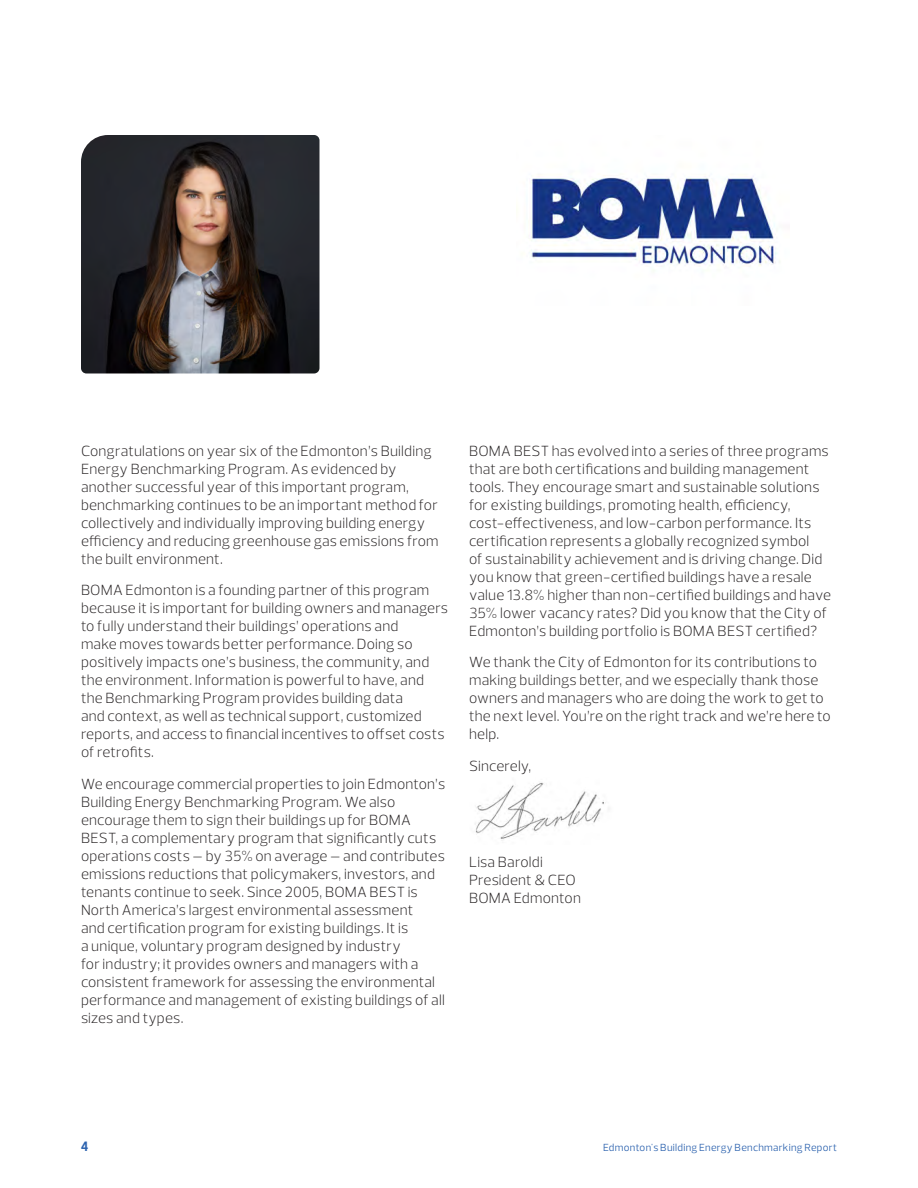
<style>
.page{position:relative;width:918px;height:1188px;background:#fff}
.page>*{position:absolute;margin:0;border:0;box-sizing:border-box;transform-origin:0 0}
.Body{font:300 15px/18px "Prelo";letter-spacing:.01em;color:#231f20}
.t1{font:700 13.5px "TT Supermolot Condensed";color:#2d63af}
.t2{font:10.5px "Prelo";letter-spacing:.025em;color:#2d63af}
</style>
<div class="page">
<img style="left:81px;top:135px;width:239px;height:238px">
<img style="left:475px;top:782px;width:129px;height:59px">
<img style="left:531px;top:175px;width:249px;height:96px">
<p class="Body" style="left:81px;top:442px;width:359px">Congratulations on year six of the Edmonton’s Building Energy Benchmarking Program. As evidenced by another successful year of this important program, benchmarking continues to be an important method for collectively and individually improving building energy efficiency and reducing greenhouse gas emissions from the built environment.</p>
<p class="Body" style="left:81px;top:581px;width:369px">BOMA Edmonton is a founding partner of this program because it is important for building owners and managers to fully understand their buildings’ operations and<br>make moves towards better performance. Doing so positively impacts one’s business, the community, and the environment. Information is powerful to have, and the Benchmarking Program provides building data<br>and context, as well as technical support, customized reports, and access to financial incentives to offset costs of retrofits.</p>
<p class="Body" style="left:81px;top:775px;width:366px">We encourage commercial properties to join Edmonton’s Building Energy Benchmarking Program. We also encourage them to sign their buildings up for BOMA BEST, a complementary program that significantly cuts operations costs – by 35% on average – and contributes emissions reductions that policymakers, investors, and tenants continue to seek. Since 2005, BOMA BEST is North America’s largest environmental assessment<br>and certification program for existing buildings. It is<br>a unique, voluntary program designed by industry<br>for industry; it provides owners and managers with a consistent framework for assessing the environmental performance and management of existing buildings of all sizes and types.</p>
<p class="Body" style="left:469px;top:442px;width:363px">BOMA BEST has evolved into a series of three programs that are both certifications and building management tools. They encourage smart and sustainable solutions for existing buildings, promoting health, efficiency, cost-effectiveness, and low-carbon performance. Its certification represents a globally recognized symbol<br>of sustainability achievement and is driving change. Did you know that green-certified buildings have a resale value 13.8% higher than non-certified buildings and have 35% lower vacancy rates? Did you know that the City of Edmonton’s building portfolio is BOMA BEST certified?</p>
<p class="Body" style="left:469px;top:653px;width:363px">We thank the City of Edmonton for its contributions to making buildings better, and we especially thank those owners and managers who are doing the work to get to the next level. You’re on the right track and we’re here to help.</p>
<p class="Body" style="left:469px;top:757px;width:64px">Sincerely,</p>
<p class="Body" style="left:469px;top:853px;width:113px">Lisa Baroldi<br>President &amp; CEO<br>BOMA Edmonton</p>
<p class="t1" style="left:81px;top:1139px;width:9px">4</p>
<p class="t2" style="left:603px;top:1142px;width:235px">Edmonton's Building Energy Benchmarking Report</p>
</div>
